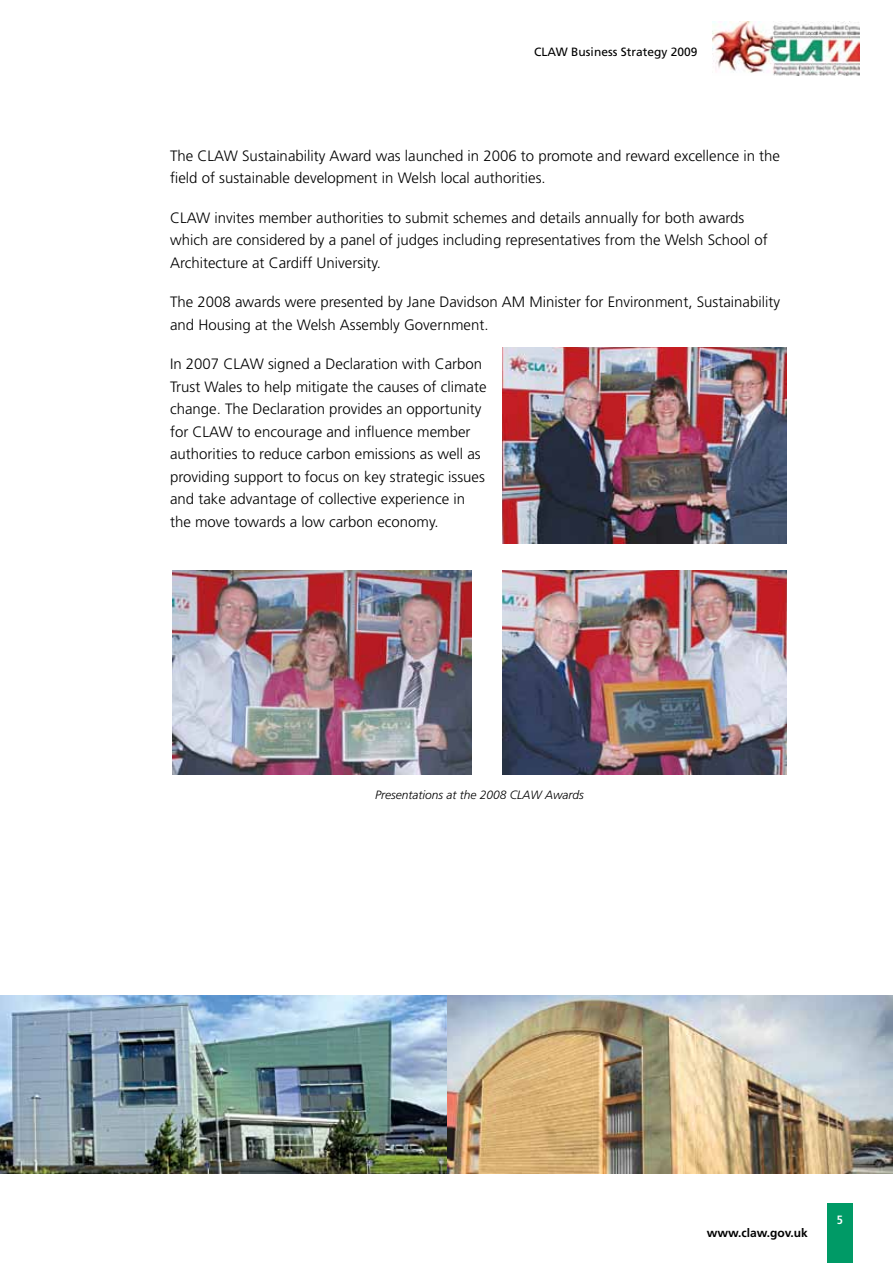
<style>
.page{position:relative;width:893px;height:1263px;background:#fff}
.page>*{position:absolute;margin:0;border:0;box-sizing:border-box;transform-origin:0 0}
.t1{font:300 15px/22.5px "Frutiger";color:#000}
.t2{font:italic 300 12px "Frutiger";color:#000}
.t3{font:12px "Frutiger";color:#000}
.t4{font:700 12px "Frutiger";color:#000}
.t5{font:700 condensed 12px "Frutiger";color:#fff}
</style>
<div class="page">
<div style="left:827px;top:1203px;width:26px;height:60px;background:#009a66"></div>
<img style="left:713px;top:21px;width:146px;height:55px">
<img style="left:172px;top:570px;width:300px;height:205px">
<img style="left:503px;top:570px;width:284px;height:205px">
<img style="left:503px;top:347px;width:284px;height:196px">
<img style="left:0;top:995px;width:893px;height:179px">
<p class="t3" style="left:534px;top:45px;width:165px">CLAW Business Strategy 2009</p>
<p class="t1" style="left:170px;top:144px;width:611px">The CLAW Sustainability Award was launched in 2006 to promote and reward excellence in the field of sustainable development in Welsh local authorities.</p>
<p class="t1" style="left:170px;top:206px;width:599px">CLAW invites member authorities to submit schemes and details annually for both awards which are considered by a panel of judges including representatives from the Welsh School of<br>Architecture at Cardiff University.</p>
<p class="t1" style="left:170px;top:291px;width:611px">The 2008 awards were presented by Jane Davidson AM Minister for Environment, Sustainability and Housing at the Welsh Assembly Government.</p>
<p class="t1" style="left:170px;top:353px;width:318px">In 2007 CLAW signed a Declaration with Carbon Trust Wales to help mitigate the causes of climate change. The Declaration provides an opportunity for CLAW to encourage and influence member authorities to reduce carbon emissions as well as providing support to focus on key strategic issues and take advantage of collective experience in the move towards a low carbon economy.</p>
<p class="t2" style="left:375px;top:788px;width:210px">Presentations at the 2008 CLAW Awards</p>
<p class="t4" style="left:707px;top:1225px;width:103px">www.claw.gov.uk</p>
<p class="t5" style="left:837px;top:1212px;width:8px">5</p>
</div>
